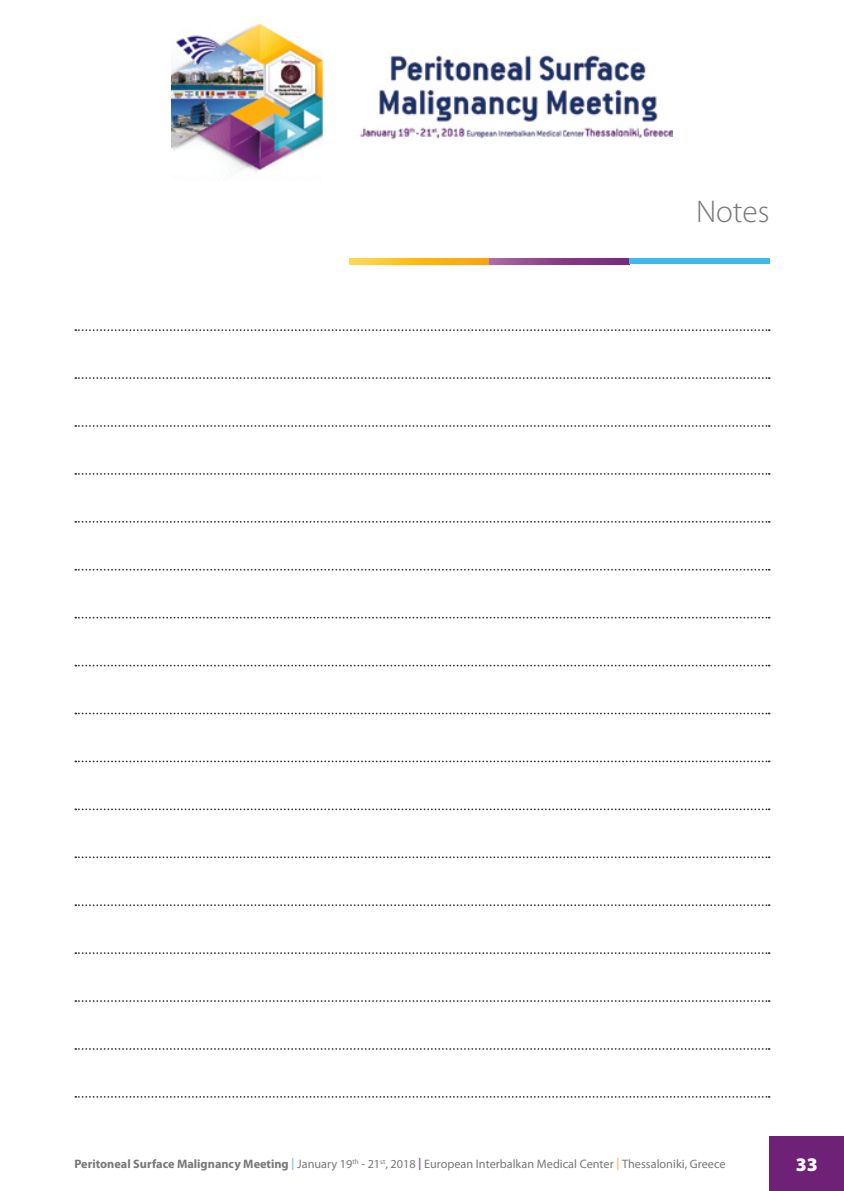
<style>
.page{position:relative;width:844px;height:1191px;background:#fff}
.page>*{position:absolute;margin:0;border:0;box-sizing:border-box;transform-origin:0 0}
.t1{font:300 31.5px "Myriad Pro";color:#777}
.t2{font:900 19.25px "Myriad Pro";color:#fff}
.t3{font:12.25px "Myriad Pro";color:#777}
.s1{font-weight:700}
.s2{font-weight:700;color:#84cbf3}
.s3{font-weight:700;color:#92669f}
.s4{font-weight:700;color:#fec06c}
</style>
<div class="page">
<div style="left:769px;top:1136px;width:74px;height:55px;background:#6e2177"></div>
<img style="left:172px;top:24px;width:500px;height:148px">
<svg style="left:75px;top:329px;width:694px;height:2px"></svg>
<svg style="left:75px;top:377px;width:694px;height:2px"></svg>
<svg style="left:75px;top:425px;width:694px;height:2px"></svg>
<svg style="left:75px;top:473px;width:694px;height:2px"></svg>
<svg style="left:75px;top:521px;width:694px;height:2px"></svg>
<svg style="left:75px;top:569px;width:694px;height:1px"></svg>
<svg style="left:75px;top:617px;width:694px;height:1px"></svg>
<svg style="left:75px;top:664px;width:694px;height:2px"></svg>
<svg style="left:75px;top:712px;width:694px;height:2px"></svg>
<svg style="left:75px;top:760px;width:694px;height:2px"></svg>
<svg style="left:75px;top:808px;width:694px;height:2px"></svg>
<svg style="left:75px;top:856px;width:694px;height:2px"></svg>
<svg style="left:75px;top:904px;width:694px;height:2px"></svg>
<svg style="left:75px;top:952px;width:694px;height:2px"></svg>
<svg style="left:75px;top:1000px;width:694px;height:2px"></svg>
<svg style="left:75px;top:1048px;width:694px;height:1px"></svg>
<svg style="left:75px;top:1096px;width:694px;height:1px"></svg>
<img style="left:349px;top:258px;width:280px;height:6px">
<div style="left:629px;top:258px;width:140px;height:6px;background:#40b7ed"></div>
<h1 class="t1" style="left:695px;top:193px;width:75px">Notes</h1>
<p class="t3" style="left:74px;top:1156px;width:652px"><span class="s1">Peritoneal Surface Malignancy Meeting</span> <span class="s2">|</span> January 19<sup>th</sup> - 21<sup>st</sup>, 2018 <span class="s3">|</span> European Interbalkan Medical Center <span class="s4">|</span> Thessaloniki, Greece</p>
<h2 class="t2" style="left:795px;top:1151px;width:24px">33</h2>
</div>
